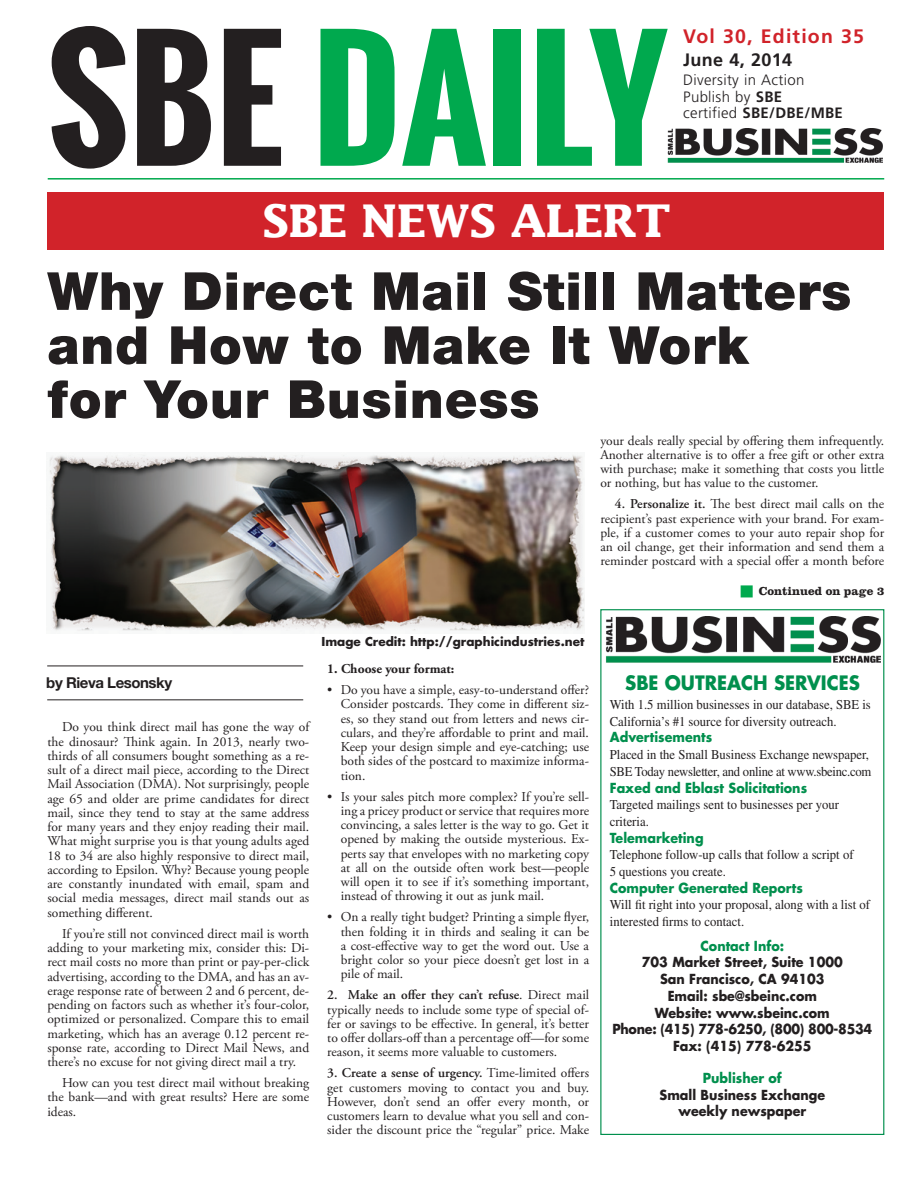
<style>
.page{position:relative;width:918px;height:1188px;background:#fff}
.page>*{position:absolute;margin:0;border:0;box-sizing:border-box;transform-origin:0 0}
.t1{font:700 155.85px "Oswald";color:#00a94e}
.t2{font:900 52.5px/54px "Helvetica Neue";letter-spacing:.015em;color:#231f20}
.t3{font:700 45px "Lucida";letter-spacing:-.02em;color:#fff}
.t4{font:700 19.5px "Frutiger";letter-spacing:.06em;color:#d1232a}
.t5{font:700 19.35px "Futura";color:#008f4d;scale:.94 1}
.t6{font:700 18px "Frutiger";letter-spacing:.02em;color:#231f20}
.t7{font:300 15px/16.5px "Frutiger";letter-spacing:.02em;color:#231f20}
.t8{font:700 15px "Helvetica Neue LT Std";letter-spacing:-.03em;color:#231f20}
.t9{font:13.5px/14.2px "Adobe Garamond Pro";color:#231f20;text-align:justify}
.t10{font:13.5px/16.6px "Times";color:#231f20;scale:.94 1}
.t11{font:700 13.5px/16.6px "Futura";color:#231f20;text-align:center;scale:.94 1}
.t12{font:700 13.5px "Futura";color:#008f4d;scale:.94 1}
.t13{font:700 13.5px "Adobe Garamond Pro";color:#231f20}
.t14{font:700 12px "Futura";color:#231f20}
.t15{font:700 12px "Clarendon LT Std";color:#231f20}
.s1{color:#231f20}
.s2{font-weight:700}
.s3{font-weight:600}
</style>
<div class="page">
<hr style="left:48px;top:178px;width:836px;height:2px;background:#00a94e">
<img style="left:668px;top:128px;width:215px;height:34px">
<div style="left:47px;top:192px;width:837px;height:57px;background:#d1232a"></div>
<div style="left:600px;top:609px;width:284px;height:526px;background:#fff;border:1px solid #008f4d"></div>
<img style="left:606px;top:616px;width:274px;height:46px">
<img style="left:49px;top:454px;width:535px;height:177px">
<hr style="left:47px;top:699px;width:256px;height:1px;background:#231f20">
<hr style="left:47px;top:666px;width:256px;height:1px;background:#231f20">
<h1 class="t1" style="left:47px;top:-17px;width:622px"><span class="s1">SBE</span> DAILY</h1>
<h3 class="t4" style="left:683px;top:25px;width:182px">Vol 30, Edition 35</h3>
<h3 class="t6" style="left:683px;top:49px;width:111px">June 4, 2014</h3>
<p class="t7" style="left:683px;top:72px;width:161px">Diversity in Action<br>Publish by <span class="s2">SBE<br></span>certified <span class="s2">SBE/DBE/MBE</span></p>
<h3 class="t3" style="left:263px;top:193px;width:410px">SBE NEWS ALERT</h3>
<h2 class="t2" style="left:47px;top:264px;width:805px">Why Direct Mail Still Matters and How to Make It Work<br>for Your Business</h2>
<p class="t9" style="left:600px;top:434px;width:285px">your deals really special by offering them infrequently.<br>Another alternative is to offer a free gift or other extra with purchase; make it something that costs you little or nothing, but has value to the customer.</p>
<p class="t9" style="left:600px;top:498px;width:285px;text-indent:15px"><span class="s3">4. Personalize it.</span> The best direct mail calls on the recipient’s past experience with your brand. For exam&shy;ple, if a customer comes to your auto repair shop for an oil change, get their information and send them a reminder postcard with a special offer a month before</p>
<p class="t8" style="left:46px;top:673px;width:127px">by Rieva Lesonsky</p>
<p class="t9" style="left:47px;top:720px;width:263px;text-indent:15px">Do you think direct mail has gone the way of the dinosaur? Think again. In 2013, nearly two&shy;thirds of all consumers bought something as a re&shy;sult of a direct mail piece, according to the Direct Mail Association (DMA). Not surprisingly, people age 65 and older are prime candidates for direct mail, since they tend to stay at the same address for many years and they enjoy reading their mail.<br>What might surprise you is that young adults aged 18 to 34 are also highly responsive to direct mail, according to Epsilon. Why? Because young people are constantly inundated with email, spam and social media messages, direct mail stands out as something different.</p>
<p class="t9" style="left:47px;top:927px;width:263px;text-indent:15px">If you’re still not convinced direct mail is worth adding to your marketing mix, consider this: Di&shy;rect mail costs no more than print or pay-per-click advertising, according to the DMA, and has an av&shy;erage response rate of between 2 and 6 percent, de&shy;pending on factors such as whether it’s four-color, optimized or personalized. Compare this to email marketing, which has an average 0.12 percent re&shy;sponse rate, according to Direct Mail News, and there’s no excuse for not giving direct mail a try.</p>
<p class="t9" style="left:47px;top:1076px;width:263px;text-indent:15px">How can you test direct mail without breaking the bank—and with great results? Here are some ideas.</p>
<p class="t14" style="left:322px;top:633px;width:264px">Image Credit: http://graphicindustries.net</p>
<p class="t13" style="left:327px;top:661px;width:129px">1. Choose your format:</p>
<p class="t9" style="left:341px;top:683px;width:250px;text-indent:-13px">• Do you have a simple, easy-to-understand offer?<br>Consider postcards. They come in different siz&shy;es, so they stand out from letters and news cir&shy;culars, and they’re affordable to print and mail.<br>Keep your design simple and eye-catching; use both sides of the postcard to maximize informa&shy;tion.</p>
<p class="t9" style="left:341px;top:790px;width:250px;text-indent:-14px">• Is your sales pitch more complex? If you’re sell&shy;ing a pricey product or service that requires more convincing, a sales letter is the way to go. Get it opened by making the outside mysterious. Ex&shy;perts say that envelopes with no marketing copy at all on the outside often work best—people will open it to see if it’s something important, instead of throwing it out as junk mail.</p>
<p class="t9" style="left:341px;top:910px;width:250px;text-indent:-14px">• On a really tight budget? Printing a simple flyer, then folding it in thirds and sealing it can be a cost-effective way to get the word out. Use a bright color so your piece doesn’t get lost in a pile of mail.</p>
<p class="t9" style="left:327px;top:989px;width:263px"><span class="s3">2. Make an offer they can’t refuse</span>. Direct mail typically needs to include some type of special of&shy;fer or savings to be effective. In general, it’s better to offer dollars-off than a percentage off—for some reason, it seems more valuable to customers.</p>
<p class="t9" style="left:327px;top:1067px;width:263px"><span class="s3">3. Create a sense of urgency.</span> Time-limited offers get customers moving to contact you and buy.<br>However, don’t send an offer every month, or customers learn to devalue what you sell and con&shy;sider the discount price the “regular” price. Make</p>
<p class="t15" style="left:759px;top:584px;width:127px">Continued on page 3</p>
<h3 class="t5" style="left:625px;top:670px;width:88px">SBE Outreac</h3>
<h3 class="t5" style="left:753px;top:670px;width:84px">h Services</h3>
<p class="t10" style="left:610px;top:696px;width:279px">With 1.5 million businesses in our database, SBE is<br>California’s #1 source for diversity outreach.</p>
<p class="t12" style="left:610px;top:728px;width:110px">Advertisements</p>
<p class="t10" style="left:610px;top:746px;width:280px">Placed in the Small Business Exchange newspaper,<br>SBE Today newsletter, and online at www.sbeinc.com</p>
<p class="t12" style="left:610px;top:778px;width:211px">Faxed and Eblast Solicitations</p>
<p class="t10" style="left:610px;top:796px;width:246px">Targeted mailings sent to businesses per your criteria.</p>
<p class="t12" style="left:610px;top:829px;width:101px">Telemarketing</p>
<p class="t10" style="left:610px;top:846px;width:261px">Telephone follow-up calls that follow a script of<br>5 questions you create.</p>
<p class="t12" style="left:610px;top:879px;width:207px">Computer Generated Reports</p>
<p class="t10" style="left:610px;top:897px;width:278px">Will fit right into your proposal, along with a list of interested firms to contact.</p>
<p class="t12" style="left:701px;top:937px;width:90px">Contact Info:</p>
<p class="t11" style="left:612px;top:954px;width:278px">703 Market Street, Suite 1000<br>San Francisco, CA 94103<br>Email: sbe@sbeinc.com<br>Website: www.sbeinc.com<br>Phone: (415) 778-6250, (800) 800-8534<br>Fax: (415) 778-6255</p>
<p class="t12" style="left:703px;top:1069px;width:86px">Publisher of</p>
<p class="t11" style="left:660px;top:1086px;width:178px">Small Business Exchange weekly newspaper</p>
</div>
